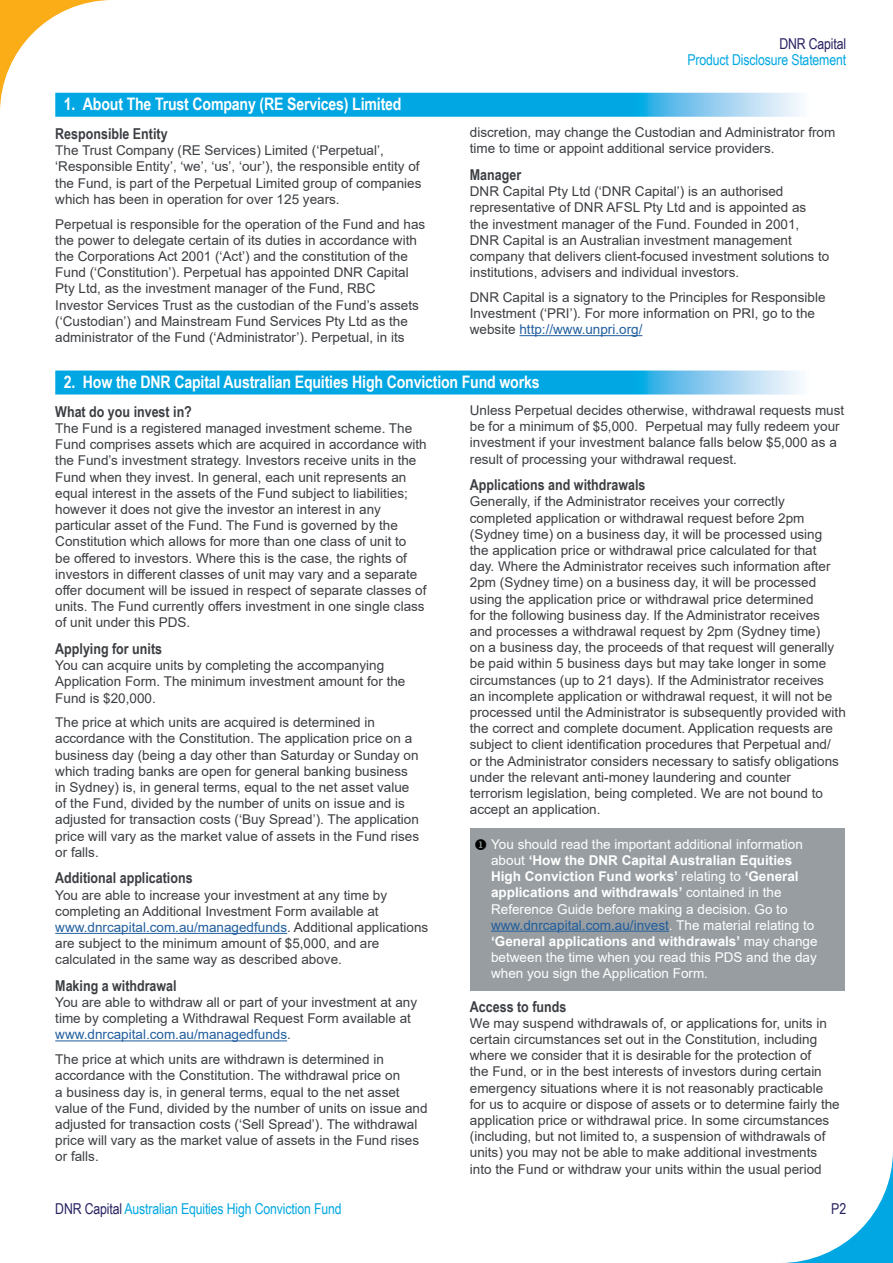
<style>
.page{position:relative;width:893px;height:1263px;background:#fff}
.page>*{position:absolute;margin:0;border:0;box-sizing:border-box;transform-origin:0 0}
.t1{font:700 17.25px "Arial Narrow";letter-spacing:-.01em;color:#fff}
.t2{font:700 15px "Arial Narrow";color:#3b3e42}
.t3{font:15px "Arial Narrow";letter-spacing:-.01em;color:#00a7e2}
.t4{font:15px "Arial Narrow";letter-spacing:-.01em;color:#262262}
.t5{font:13.5px/16.2px "Arial";color:#3b3e42}
.t6{font:13.5px/16.2px "Arial";color:#fff}
.s1{color:#215e9e}
.s2{color:#000}
.s3{font-weight:700}
.s4{color:#262262}
</style>
<div class="page">
<svg style="left:782px;top:1152px;width:111px;height:111px"></svg>
<svg style="left:0;top:0;width:113px;height:110px"></svg>
<svg style="left:55px;top:93px;width:745px;height:24px;fill:#00a7e2"></svg>
<hr style="left:519px;top:335px;width:123px;height:1px;background:#215e9e">
<svg style="left:55px;top:370px;width:745px;height:24px;fill:#00a7e2"></svg>
<hr style="left:55px;top:933px;width:232px;height:1px;background:#215e9e">
<hr style="left:55px;top:1040px;width:232px;height:1px;background:#215e9e">
<div style="left:470px;top:829px;width:375px;height:162px;background:#979da1"></div>
<hr style="left:491px;top:931px;width:178px;height:1px;background:#215e9e">
<p class="t4" style="left:779px;top:33px;width:68px">DNR Capital</p>
<p class="t3" style="left:687px;top:49px;width:160px">Product Disclosure Statement</p>
<p class="t1" style="left:64px;top:91px;width:339px">1. About The Trust Company (RE Services) Limited</p>
<p class="t2" style="left:55px;top:122px;width:114px">Responsible Entity</p>
<p class="t5" style="left:55px;top:142px;width:368px">The Trust Company (RE Services) Limited (‘Perpetual’, ‘Responsible Entity’, ‘we’, ‘us’, ‘our’), the responsible entity of the Fund, is part of the Perpetual Limited group of companies which has been in operation for over 125 years.</p>
<p class="t5" style="left:55px;top:216px;width:371px">Perpetual is responsible for the operation of the Fund and has the power to delegate certain of its duties in accordance with the Corporations Act 2001 (‘Act’) and the constitution of the Fund (‘Constitution’). Perpetual has appointed DNR Capital Pty Ltd, as the investment manager of the Fund, RBC Investor Services Trust as the custodian of the Fund’s assets (‘Custodian’) and Mainstream Fund Services Pty Ltd as the administrator of the Fund (‘Administrator’). Perpetual, in its</p>
<p class="t5" style="left:470px;top:124px;width:367px">discretion, may change the Custodian and Administrator from time to time or appoint additional service providers.</p>
<p class="t2" style="left:470px;top:163px;width:53px">Manager</p>
<p class="t5" style="left:470px;top:183px;width:361px">DNR Capital Pty Ltd (‘DNR Capital’) is an authorised representative of DNR AFSL Pty Ltd and is appointed as<br>the investment manager of the Fund. Founded in 2001, DNR Capital is an Australian investment management company that delivers client-focused investment solutions to institutions, advisers and individual investors.</p>
<p class="t5" style="left:470px;top:289px;width:357px">DNR Capital is a signatory to the Principles for Responsible<br>Investment (‘PRI’). For more information on PRI, go to the website <span class="s1">http://www.unpri.org/</span></p>
<p class="t1" style="left:64px;top:369px;width:477px">2. How the DNR Capital Australian Equities High Conviction Fund works</p>
<p class="t2" style="left:55px;top:400px;width:138px">What do you invest in?</p>
<p class="t5" style="left:55px;top:420px;width:373px">The Fund is a registered managed investment scheme. The Fund comprises assets which are acquired in accordance with the Fund’s investment strategy. Investors receive units in the Fund when they invest. In general, each unit represents an equal interest in the assets of the Fund subject to liabilities; however it does not give the investor an interest in any particular asset of the Fund. The Fund is governed by the Constitution which allows for more than one class of unit to<br>be offered to investors. Where this is the case, the rights of investors in different classes of unit may vary and a separate offer document will be issued in respect of separate classes of units. The Fund currently offers investment in one single class of unit under this PDS.</p>
<p class="t2" style="left:55px;top:637px;width:108px">Applying for units</p>
<p class="t5" style="left:55px;top:657px;width:352px">You can acquire units by completing the accompanying<br>Application Form. The minimum investment amount for the<br>Fund is $20,000.</p>
<p class="t5" style="left:55px;top:714px;width:365px">The price at which units are acquired is determined in accordance with the Constitution. The application price on a business day (being a day other than Saturday or Sunday on which trading banks are open for general banking business in Sydney) is, in general terms, equal to the net asset value of the Fund, divided by the number of units on issue and is adjusted for transaction costs (‘Buy Spread’). The application price will vary as the market value of assets in the Fund rises or falls.</p>
<p class="t2" style="left:55px;top:867px;width:139px">Additional applications</p>
<p class="t5" style="left:55px;top:887px;width:374px">You are able to increase your investment at any time by completing an Additional Investment Form available at <span class="s1">www.dnrcapital.com.au/managedfunds</span>. Additional applications are subject to the minimum amount of $5,000, and are calculated in the same way as described above.</p>
<p class="t2" style="left:55px;top:974px;width:123px">Making a withdrawal</p>
<p class="t5" style="left:55px;top:994px;width:363px">You are able to withdraw all or part of your investment at any time by completing a Withdrawal Request Form available at <span class="s1">www.dnrcapital.com.au/managedfunds</span>.</p>
<p class="t5" style="left:55px;top:1051px;width:374px">The price at which units are withdrawn is determined in accordance with the Constitution. The withdrawal price on<br>a business day is, in general terms, equal to the net asset value of the Fund, divided by the number of units on issue and adjusted for transaction costs (‘Sell Spread’). The withdrawal price will vary as the market value of assets in the Fund rises or falls.</p>
<p class="t5" style="left:470px;top:402px;width:376px">Unless Perpetual decides otherwise, withdrawal requests must be for a minimum of $5,000. Perpetual may fully redeem your investment if your investment balance falls below $5,000 as a result of processing your withdrawal request.</p>
<p class="t2" style="left:470px;top:473px;width:177px">Applications and withdrawals</p>
<p class="t5" style="left:470px;top:493px;width:377px">Generally, if the Administrator receives your correctly completed application or withdrawal request before 2pm (Sydney time) on a business day, it will be processed using<br>the application price or withdrawal price calculated for that<br>day. Where the Administrator receives such information after 2pm (Sydney time) on a business day, it will be processed using the application price or withdrawal price determined<br>for the following business day. If the Administrator receives and processes a withdrawal request by 2pm (Sydney time)<br>on a business day, the proceeds of that request will generally be paid within 5 business days but may take longer in some circumstances (up to 21 days). If the Administrator receives<br>an incomplete application or withdrawal request, it will not be processed until the Administrator is subsequently provided with the correct and complete document. Application requests are subject to client identification procedures that Perpetual and/ or the Administrator considers necessary to satisfy obligations under the relevant anti-money laundering and counter terrorism legislation, being completed. We are not bound to accept an application.</p>
<p class="t6" style="left:491px;top:836px;width:328px;text-indent:-17px"><span class="s2">◆</span> You should read the important additional information about <span class="s3">‘How the DNR Capital Australian Equities High Conviction Fund works’</span> relating to <span class="s3">‘General applications and withdrawals’</span> contained in the Reference Guide before making a decision. Go to <span class="s1">www.dnrcapital.com.au/invest</span>. The material relating to <span class="s3">‘General applications and withdrawals’</span> may change between the time when you read this PDS and the day when you sign the Application Form.</p>
<p class="t2" style="left:470px;top:995px;width:98px">Access to funds</p>
<p class="t5" style="left:470px;top:1015px;width:371px">We may suspend withdrawals of, or applications for, units in certain circumstances set out in the Constitution, including where we consider that it is desirable for the protection of<br>the Fund, or in the best interests of investors during certain emergency situations where it is not reasonably practicable for us to acquire or dispose of assets or to determine fairly the application price or withdrawal price. In some circumstances (including, but not limited to, a suspension of withdrawals of units) you may not be able to make additional investments into the Fund or withdraw your units within the usual period</p>
<p class="t3" style="left:55px;top:1198px;width:288px"><span class="s4">DNR Capital</span> Australian Equities High Conviction Fund</p>
<p class="t4" style="left:831px;top:1198px;width:16px">P2</p>
</div>
